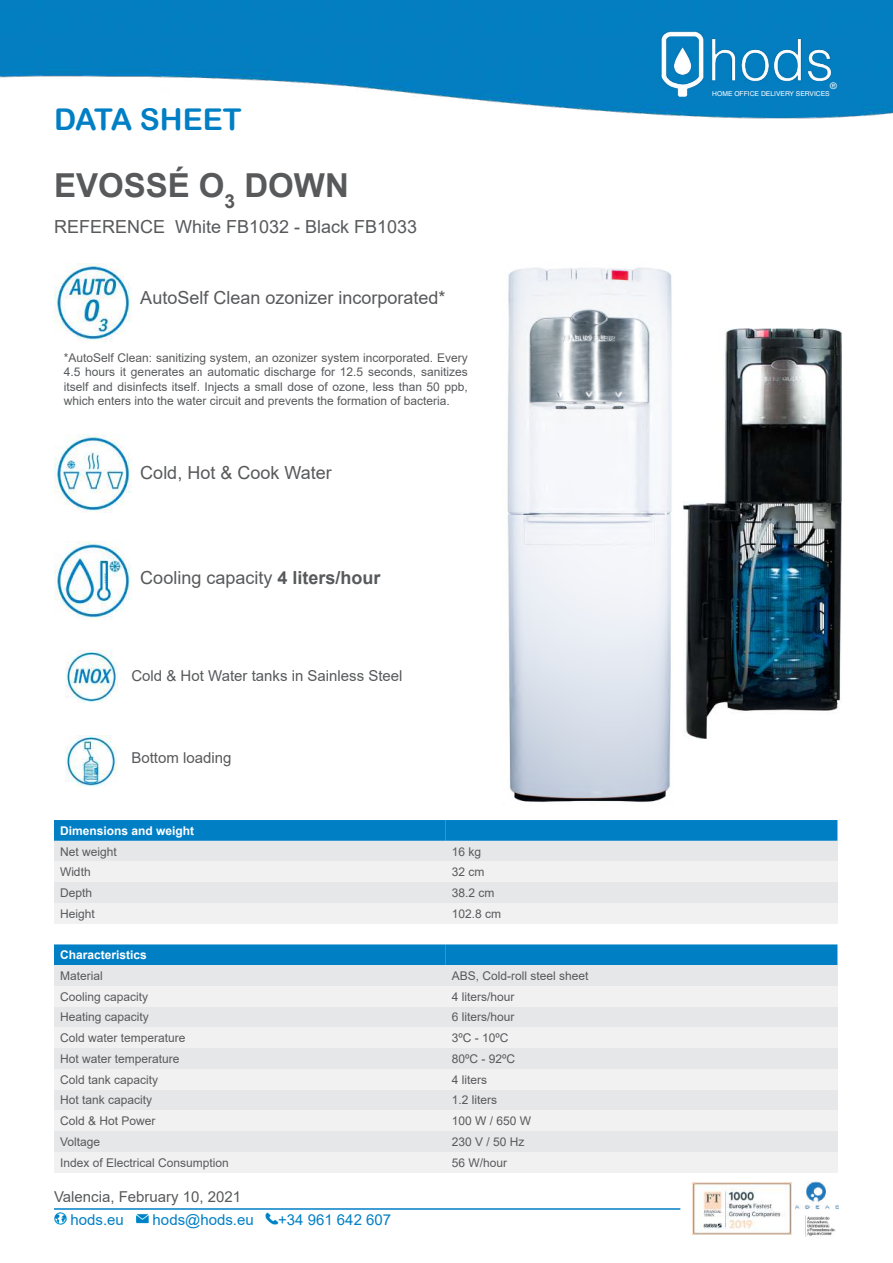
<style>
.page{position:relative;width:893px;height:1263px;background:#fff}
.page>*{position:absolute;margin:0;border:0;box-sizing:border-box;transform-origin:0 0}
.t1{font:700 33px "Arial";color:#58595b}
.t2{font:30px "Arial Rounded MT Bold";color:#007fc5}
.t3{font:18px "Arial";color:#58595b}
.t4{font:15px "Arial";color:#58595b}
.t5{font:15px "Arial";color:#007fc5}
.t6{font:12px/14.4px "Arial";color:#58595b;text-align:justify}
.t7{font:700 12px "Arial";color:#fff}
.t8{font:9px "Helvetica LT Std";color:#fff}
.t9{font:6.75px "Helvetica LT Std";color:#fff}
.s1{font-weight:700}
</style>
<div class="page">
<img style="left:0;top:0;width:893px;height:118px">
<img style="left:658px;top:32px;width:181px;height:64px">
<svg style="left:54px;top:1212px;width:12px;height:12px"></svg>
<svg style="left:136px;top:1214px;width:12px;height:10px"></svg>
<svg style="left:266px;top:1212px;width:12px;height:12px"></svg>
<hr style="left:54px;top:1208px;width:626px;height:2px;background:#007fc5">
<img style="left:692px;top:1182px;width:99px;height:53px">
<img style="left:796px;top:1181px;width:43px;height:56px">
<svg style="left:54px;top:820px;width:392px;height:145px;fill:#007fc5"></svg>
<svg style="left:446px;top:820px;width:391px;height:145px;fill:#007fc5"></svg>
<div style="left:54px;top:841px;width:392px;height:20px;background:#e6e7e8"></div>
<div style="left:446px;top:841px;width:391px;height:20px;background:#e6e7e8"></div>
<div style="left:54px;top:861px;width:392px;height:21px;background:#f1f1f2"></div>
<div style="left:446px;top:861px;width:391px;height:21px;background:#f1f1f2"></div>
<div style="left:54px;top:882px;width:392px;height:21px;background:#e6e7e8"></div>
<div style="left:446px;top:882px;width:391px;height:21px;background:#e6e7e8"></div>
<div style="left:54px;top:903px;width:392px;height:21px;background:#f1f1f2"></div>
<div style="left:446px;top:903px;width:391px;height:21px;background:#f1f1f2"></div>
<div style="left:54px;top:965px;width:392px;height:21px;background:#e6e7e8"></div>
<div style="left:446px;top:965px;width:391px;height:21px;background:#e6e7e8"></div>
<div style="left:54px;top:986px;width:392px;height:21px;background:#f1f1f2"></div>
<div style="left:446px;top:986px;width:391px;height:21px;background:#f1f1f2"></div>
<div style="left:54px;top:1007px;width:392px;height:20px;background:#e6e7e8"></div>
<div style="left:446px;top:1007px;width:391px;height:20px;background:#e6e7e8"></div>
<div style="left:54px;top:1027px;width:392px;height:21px;background:#f1f1f2"></div>
<div style="left:446px;top:1027px;width:391px;height:21px;background:#f1f1f2"></div>
<div style="left:54px;top:1048px;width:392px;height:21px;background:#e6e7e8"></div>
<div style="left:446px;top:1048px;width:391px;height:21px;background:#e6e7e8"></div>
<div style="left:54px;top:1069px;width:392px;height:20px;background:#f1f1f2"></div>
<div style="left:446px;top:1069px;width:391px;height:20px;background:#f1f1f2"></div>
<div style="left:54px;top:1089px;width:392px;height:21px;background:#e6e7e8"></div>
<div style="left:446px;top:1089px;width:391px;height:21px;background:#e6e7e8"></div>
<div style="left:54px;top:1110px;width:392px;height:21px;background:#f1f1f2"></div>
<div style="left:446px;top:1110px;width:391px;height:21px;background:#f1f1f2"></div>
<div style="left:54px;top:1131px;width:392px;height:21px;background:#e6e7e8"></div>
<div style="left:446px;top:1131px;width:391px;height:21px;background:#e6e7e8"></div>
<div style="left:54px;top:1152px;width:392px;height:20px;background:#f1f1f2"></div>
<div style="left:446px;top:1152px;width:391px;height:20px;background:#f1f1f2"></div>
<img style="left:65px;top:651px;width:52px;height:51px">
<img style="left:65px;top:735px;width:52px;height:51px">
<img style="left:54px;top:435px;width:77px;height:77px">
<img style="left:54px;top:264px;width:77px;height:77px">
<img style="left:54px;top:542px;width:77px;height:77px">
<img style="left:683px;top:328px;width:159px;height:410px">
<img style="left:507px;top:267px;width:165px;height:535px">
<h2 class="t2" style="left:54px;top:102px;width:189px">DATA SHEET</h2>
<h1 class="t1" style="left:54px;top:162px;width:296px">EVOSSÉ O<sub>3</sub> DOWN</h1>
<h3 class="t3" style="left:54px;top:214px;width:365px">REFERENCE White FB1032 - Black FB1033</h3>
<h3 class="t3" style="left:140px;top:285px;width:307px">AutoSelf Clean ozonizer incorporated*</h3>
<p class="t6" style="left:64px;top:350px;width:405px">*AutoSelf Clean: sanitizing system, an ozonizer system incorporated. Every 4.5 hours it generates an automatic discharge for 12.5 seconds, sanitizes itself and disinfects itself. Injects a small dose of ozone, less than 50 ppb, which enters into the water circuit and prevents the formation of bacteria.</p>
<h3 class="t3" style="left:140px;top:461px;width:193px">Cold, Hot &amp; Cook Water</h3>
<h3 class="t3" style="left:140px;top:565px;width:242px">Cooling capacity <span class="s1">4 liters/hour</span></h3>
<p class="t4" style="left:131px;top:666px;width:273px">Cold &amp; Hot Water tanks in Sainless Steel</p>
<p class="t4" style="left:131px;top:748px;width:102px">Bottom loading</p>
<p class="t7" style="left:60px;top:822px;width:136px">Dimensions and weight</p>
<p class="t6" style="left:60px;top:844px;width:58px">Net weight</p>
<p class="t6" style="left:452px;top:844px;width:31px">16 kg</p>
<p class="t6" style="left:60px;top:865px;width:32px">Width</p>
<p class="t6" style="left:452px;top:865px;width:34px">32 cm</p>
<p class="t6" style="left:60px;top:885px;width:34px">Depth</p>
<p class="t6" style="left:452px;top:885px;width:44px">38.2 cm</p>
<p class="t6" style="left:60px;top:906px;width:36px">Height</p>
<p class="t6" style="left:452px;top:906px;width:51px">102.8 cm</p>
<p class="t7" style="left:60px;top:946px;width:88px">Characteristics</p>
<p class="t6" style="left:60px;top:968px;width:44px">Material</p>
<p class="t6" style="left:452px;top:968px;width:138px">ABS, Cold-roll steel sheet</p>
<p class="t6" style="left:60px;top:989px;width:90px">Cooling capacity</p>
<p class="t6" style="left:452px;top:989px;width:64px">4 liters/hour</p>
<p class="t6" style="left:60px;top:1010px;width:90px">Heating capacity</p>
<p class="t6" style="left:452px;top:1010px;width:64px">6 liters/hour</p>
<p class="t6" style="left:60px;top:1031px;width:127px">Cold water temperature</p>
<p class="t6" style="left:452px;top:1031px;width:58px">3ºC - 10ºC</p>
<p class="t6" style="left:60px;top:1051px;width:121px">Hot water temperature</p>
<p class="t6" style="left:452px;top:1051px;width:65px">80ºC - 92ºC</p>
<p class="t6" style="left:60px;top:1072px;width:100px">Cold tank capacity</p>
<p class="t6" style="left:452px;top:1072px;width:37px">4 liters</p>
<p class="t6" style="left:60px;top:1093px;width:94px">Hot tank capacity</p>
<p class="t6" style="left:452px;top:1093px;width:47px">1.2 liters</p>
<p class="t6" style="left:60px;top:1113px;width:97px">Cold &amp; Hot Power</p>
<p class="t6" style="left:452px;top:1113px;width:81px">100 W / 650 W</p>
<p class="t6" style="left:60px;top:1134px;width:42px">Voltage</p>
<p class="t6" style="left:452px;top:1134px;width:74px">230 V / 50 Hz</p>
<p class="t6" style="left:60px;top:1155px;width:170px">Index of Electrical Consumption</p>
<p class="t6" style="left:452px;top:1155px;width:57px">56 W/hour</p>
<p class="t4" style="left:54px;top:1186px;width:189px">Valencia, February 10, 2021</p>
<p class="t5" style="left:71px;top:1209px;width:55px">hods.eu</p>
<p class="t5" style="left:153px;top:1209px;width:103px">hods@hods.eu</p>
<p class="t5" style="left:278px;top:1209px;width:115px">+34 961 642 607</p>
<p class="t8" style="left:830px;top:80px;width:8px">®</p>
<p class="t9" style="left:712px;top:90px;width:119px">HOME OFFICE DELIVERY SERVICES</p>
</div>
